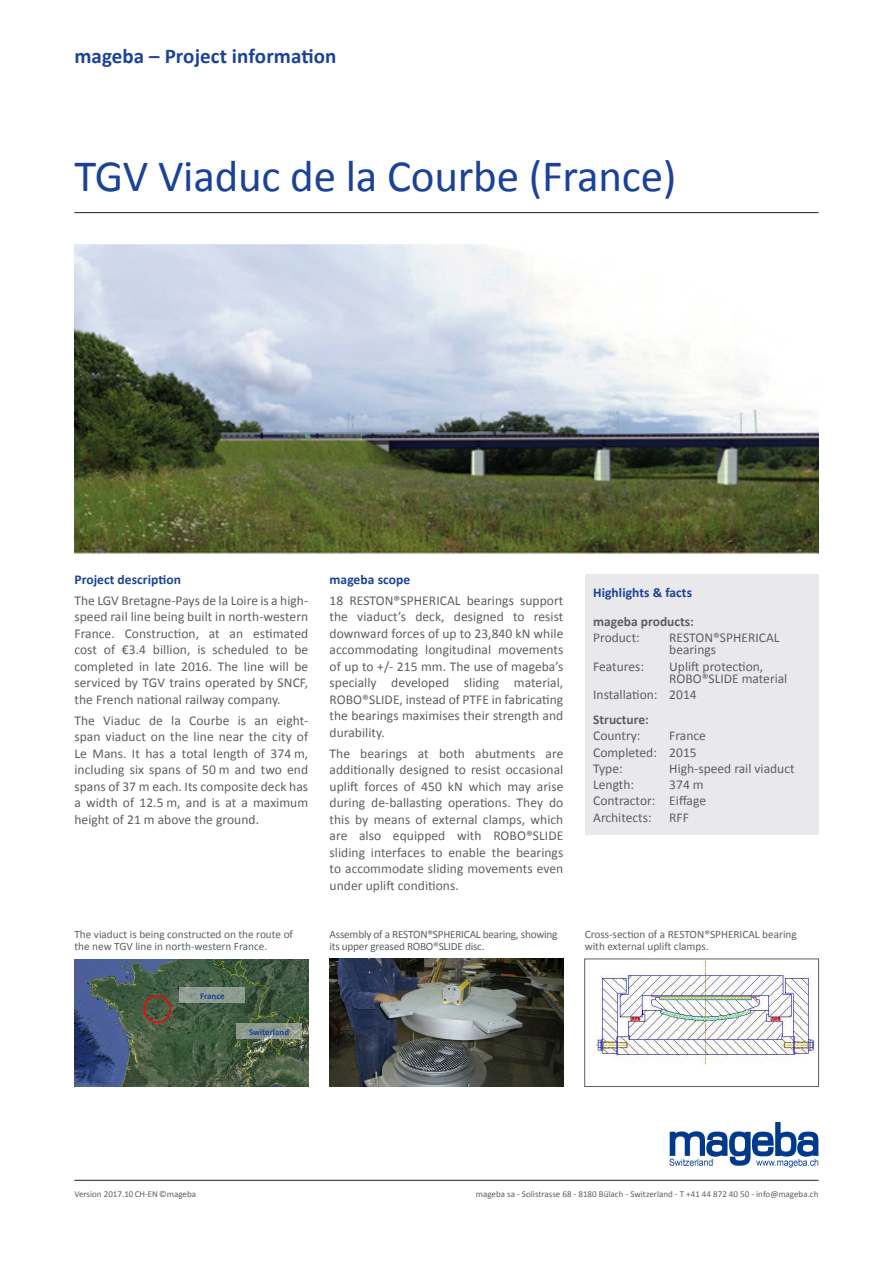
<style>
.page{position:relative;width:893px;height:1263px;background:#fff}
.page>*{position:absolute;margin:0;border:0;box-sizing:border-box;transform-origin:0 0}
.Header_top_Frontp{font:45px "Calibri";letter-spacing:-.005em;color:#1b4299}
.t1{font:700 21px "Calibri";letter-spacing:.005em;color:#1b4299}
.Fliesstext{font:13.5px/16.5px "Calibri";letter-spacing:.005em;color:#5d5f63;text-align:justify}
.Aufzählung_Highlight{font:13.5px/12px "Calibri";color:#5d5f63}
.Title_Inhalt{font:700 13.5px "Calibri";letter-spacing:.005em;color:#1b4299}
.Highlight-Box_Aufzäh{font:700 13.5px "Calibri";color:#5d5f63}
.Bildbeschreibung{font:11.25px/12px "Calibri";color:#5d5f63}
.Bildbeschreibung-2{font:11.25px/12px "Calibri";letter-spacing:-.02em;color:#5d5f63}
.t2{font:9px "Calibri";color:#5d5f63}
.t3{font:700 9px "Calibri";color:#1b4299}
</style>
<div class="page">
<img style="left:670px;top:1122px;width:149px;height:46px">
<img style="left:592px;top:961px;width:225px;height:106px">
<div style="left:584px;top:959px;width:235px;height:128px;border:1px solid #5d5f63"></div>
<img style="left:330px;top:959px;width:233px;height:127px">
<img style="left:74px;top:244px;width:745px;height:310px">
<img style="left:74px;top:959px;width:234px;height:128px">
<div style="left:144px;top:995px;width:27px;height:28px;border:2px solid #f00;border-radius:50%"></div>
<div style="left:585px;top:574px;width:234px;height:260px;background:#e9e9eb"></div>
<hr style="left:74px;top:1180px;width:745px;height:1px;background:#231f20">
<hr style="left:74px;top:212px;width:745px;height:1px;background:#231f20">
<svg style="left:236px;top:1024px;width:66px;height:15px"></svg>
<svg style="left:179px;top:988px;width:66px;height:15px"></svg>
<p class="t1" style="left:74px;top:41px;width:263px">mageba – Project information</p>
<p class="Header_top_Frontp" style="left:74px;top:145px;width:604px">TGV Viaduc de la Courbe (France)</p>
<p class="Title_Inhalt" style="left:74px;top:570px;width:108px">Project description</p>
<p class="Fliesstext" style="left:74px;top:592px;width:235px">The LGV Bretagne-Pays de la Loire is a high&shy;speed rail line being built in north-western France. Construction, at an estimated cost of €3.4 billion, is scheduled to be completed in late 2016. The line will be serviced by TGV trains operated by SNCF, the French national railway company.</p>
<p class="Fliesstext" style="left:74px;top:712px;width:235px">The Viaduc de la Courbe is an eight&shy;span viaduct on the line near the city of Le Mans. It has a total length of 374 m, including six spans of 50 m and two end spans of 37 m each. Its composite deck has a width of 12.5 m, and is at a maximum height of 21 m above the ground.</p>
<p class="Title_Inhalt" style="left:330px;top:570px;width:82px">mageba scope</p>
<p class="Fliesstext" style="left:330px;top:592px;width:235px">18 RESTON®SPHERICAL bearings support the viaduct’s deck, designed to resist downward forces of up to 23,840 kN while accommodating longitudinal movements of up to +/- 215 mm. The use of mageba’s specially developed sliding material, ROBO®SLIDE, instead of PTFE in fabricating the bearings maximises their strength and durability.</p>
<p class="Fliesstext" style="left:330px;top:745px;width:235px">The bearings at both abutments are additionally designed to resist occasional uplift forces of 450 kN which may arise during de-ballasting operations. They do this by means of external clamps, which are also equipped with ROBO®SLIDE sliding interfaces to enable the bearings to accommodate sliding movements even under uplift conditions.</p>
<p class="Title_Inhalt" style="left:593px;top:583px;width:100px">Highlights &amp; facts</p>
<p class="Highlight-Box_Aufzäh" style="left:593px;top:612px;width:102px">mageba products:</p>
<p class="Aufzählung_Highlight" style="left:593px;top:632px;width:48px">Product:</p>
<p class="Aufzählung_Highlight" style="left:669px;top:632px;width:112px">RESTON®SPHERICAL bearings</p>
<p class="Aufzählung_Highlight" style="left:593px;top:660px;width:52px">Features:</p>
<p class="Aufzählung_Highlight" style="left:669px;top:660px;width:120px">Uplift protection,<br>ROBO®SLIDE material</p>
<p class="Aufzählung_Highlight" style="left:593px;top:688px;width:105px">Installation: 2014</p>
<p class="Highlight-Box_Aufzäh" style="left:593px;top:710px;width:57px">Structure:</p>
<p class="Aufzählung_Highlight" style="left:593px;top:729px;width:49px">Country:</p>
<p class="Aufzählung_Highlight" style="left:669px;top:729px;width:38px">France</p>
<p class="Aufzählung_Highlight" style="left:593px;top:746px;width:105px">Completed: 2015</p>
<p class="Aufzählung_Highlight" style="left:593px;top:762px;width:31px">Type:</p>
<p class="Aufzählung_Highlight" style="left:669px;top:762px;width:127px">High-speed rail viaduct</p>
<p class="Aufzählung_Highlight" style="left:593px;top:778px;width:42px">Length:</p>
<p class="Aufzählung_Highlight" style="left:669px;top:778px;width:36px">374 m</p>
<p class="Aufzählung_Highlight" style="left:593px;top:794px;width:114px">Contractor: Eiffage</p>
<p class="Aufzählung_Highlight" style="left:593px;top:811px;width:60px">Architects:</p>
<p class="Aufzählung_Highlight" style="left:669px;top:811px;width:21px">RFF</p>
<p class="Bildbeschreibung" style="left:74px;top:928px;width:220px">The viaduct is being constructed on the route of the new TGV line in north-western France.</p>
<p class="Bildbeschreibung-2" style="left:330px;top:928px;width:229px">Assembly of a RESTON®SPHERICAL bearing, showing its upper greased ROBO®SLIDE disc.</p>
<p class="Bildbeschreibung" style="left:585px;top:928px;width:214px">Cross-section of a RESTON®SPHERICAL bearing with external uplift clamps.</p>
<p class="t3" style="left:200px;top:989px;width:26px">France</p>
<p class="t3" style="left:249px;top:1025px;width:42px">Switerland</p>
<p class="t2" style="left:74px;top:1188px;width:123px">Version 2017.10 CH-EN ©mageba</p>
<p class="t2" style="left:476px;top:1188px;width:344px">mageba sa - Solistrasse 68 - 8180 Bülach - Switzerland - T +41 44 872 40 50 - info@mageba.ch</p>
</div>
